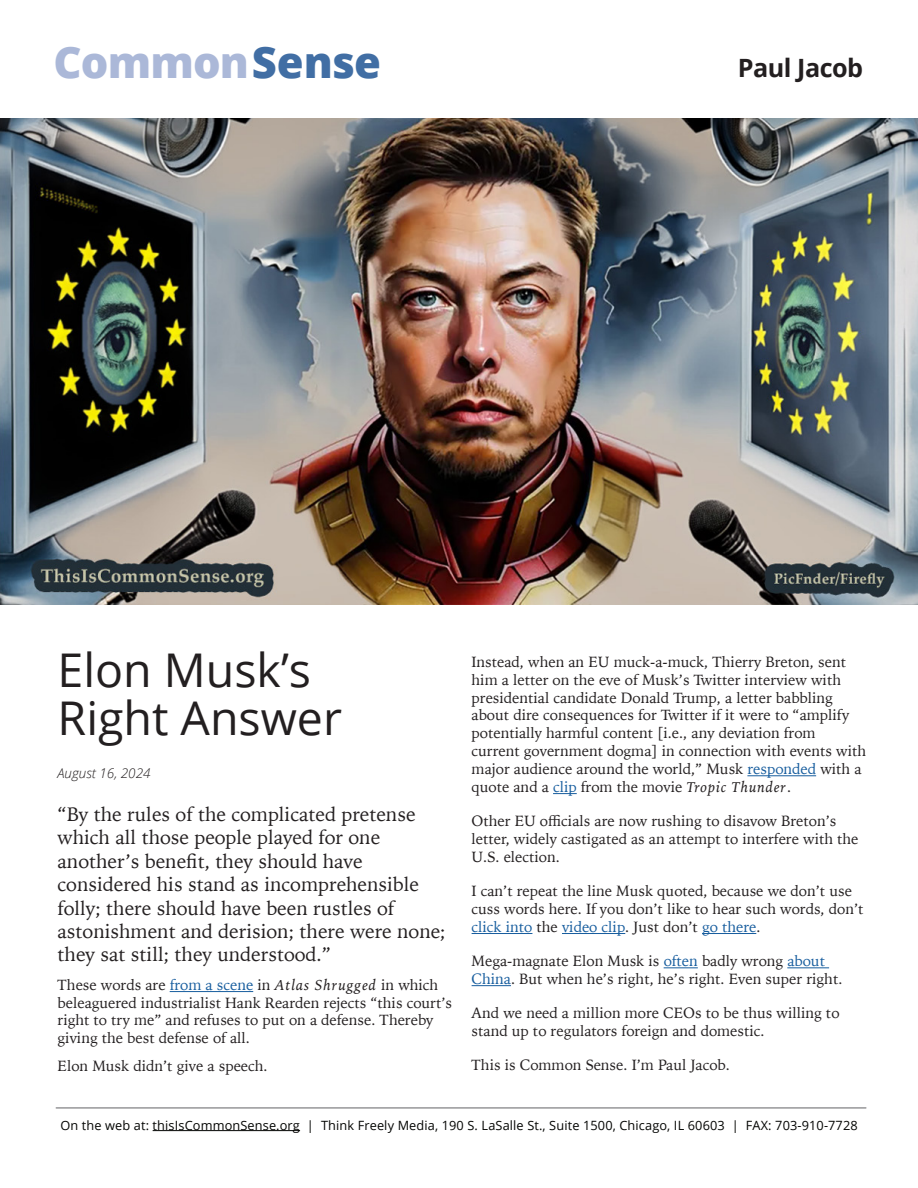
<style>
.page{position:relative;width:918px;height:1188px;background:#fff}
.page>*{position:absolute;margin:0;border:0;box-sizing:border-box;transform-origin:0 0}
.t1{font:46.5px/47.4px "Open Sans";color:#231f20}
.t2{font:800 43.5px "Open Sans";letter-spacing:-.02em;color:#abb8d8}
.t3{font:700 25.2px "Open Sans";letter-spacing:-.02em;color:#231f20}
.t4{font:19.5px/23.4px "Iowan Old Style";color:#231f20}
.t5{font:14.85px/17.9px "Iowan Old Style";color:#231f20}
.t6{font:italic 300 13.5px "Open Sans";color:#231f20}
.t7{font:12.75px "Open Sans";letter-spacing:.01em;color:#040503}
.s1{color:#416ea4}
.s2{color:#175d9e}
.s3{font-style:italic}
</style>
<div class="page">
<hr style="left:153px;top:1130px;width:147px;height:1px;background:#040503">
<hr style="left:56px;top:1108px;width:810px;height:1px;background:#636366">
<img style="left:0;top:118px;width:918px;height:487px">
<hr style="left:170px;top:991px;width:83px;height:1px;background:#175d9e">
<hr style="left:747px;top:775px;width:69px;height:1px;background:#175d9e">
<svg style="left:553px;top:793px;width:24px;height:1px"></svg>
<hr style="left:472px;top:933px;width:60px;height:1px;background:#175d9e">
<hr style="left:562px;top:933px;width:63px;height:1px;background:#175d9e">
<hr style="left:702px;top:933px;width:54px;height:1px;background:#175d9e">
<hr style="left:664px;top:967px;width:34px;height:1px;background:#175d9e">
<hr style="left:787px;top:967px;width:42px;height:1px;background:#175d9e">
<hr style="left:472px;top:985px;width:39px;height:1px;background:#175d9e">
<h2 class="t2" style="left:54px;top:29px;width:329px">Common<span class="s1">Sense</span></h2>
<h3 class="t3" style="left:738px;top:51px;width:127px">Paul Jacob</h3>
<h1 class="t1" style="left:58px;top:645px;width:286px">Elon Musk’s<br>Right Answer</h1>
<p class="t6" style="left:58px;top:764px;width:95px">August 16, 2024</p>
<p class="t4" style="left:58px;top:802px;width:390px">“By the rules of the complicated pretense which all those people played for one another’s benefit, they should have considered his stand as incomprehensible folly; there should have been rustles of astonishment and derision; there were none; they sat still; they understood.”</p>
<p class="t5" style="left:58px;top:975px;width:396px">These words are <span class="s2">from a scene</span> in <span class="s3">Atlas Shrugged</span> in which beleaguered industrialist Hank Rearden rejects “this court’s right to try me” and refuses to put on a defense. Thereby giving the best defense of all.</p>
<p class="t5" style="left:58px;top:1057px;width:212px">Elon Musk didn’t give a speech.</p>
<p class="t5" style="left:472px;top:652px;width:396px">Instead, when an EU muck-a-muck, Thierry Breton, sent him a letter on the eve of Musk’s Twitter interview with presidential candidate Donald Trump, a letter babbling about dire consequences for Twitter if it were to “amplify potentially harmful content [i.e., any deviation from current government dogma] in connection with events with major audience around the world,” Musk <span class="s2">responded</span> with a quote and a <span class="s2">clip</span> from the movie <span class="s3">Tropic Thunder</span>.</p>
<p class="t5" style="left:472px;top:811px;width:388px">Other EU officials are now rushing to disavow Breton’s letter, widely castigated as an attempt to interfere with the<br>U.S. election.</p>
<p class="t5" style="left:472px;top:881px;width:393px">I can’t repeat the line Musk quoted, because we don’t use cuss words here. If you don’t like to hear such words, don’t <span class="s2">click into</span> the <span class="s2">video clip</span>. Just don’t <span class="s2">go there</span>.</p>
<p class="t5" style="left:472px;top:951px;width:372px">Mega-magnate Elon Musk is <span class="s2">often</span> badly wrong <span class="s2">about<br>China</span>. But when he’s right, he’s right. Even super right.</p>
<p class="t5" style="left:472px;top:1003px;width:369px">And we need a million more CEOs to be thus willing to stand up to regulators foreign and domestic.</p>
<p class="t5" style="left:472px;top:1055px;width:260px">This is Common Sense. I’m Paul Jacob.</p>
<p class="t7" style="left:60px;top:1116px;width:799px">On the web at: thisIsCommonSense.org | Think Freely Media, 190 S. LaSalle St., Suite 1500, Chicago, IL 60603 | FAX: 703-910-7728</p>
</div>
